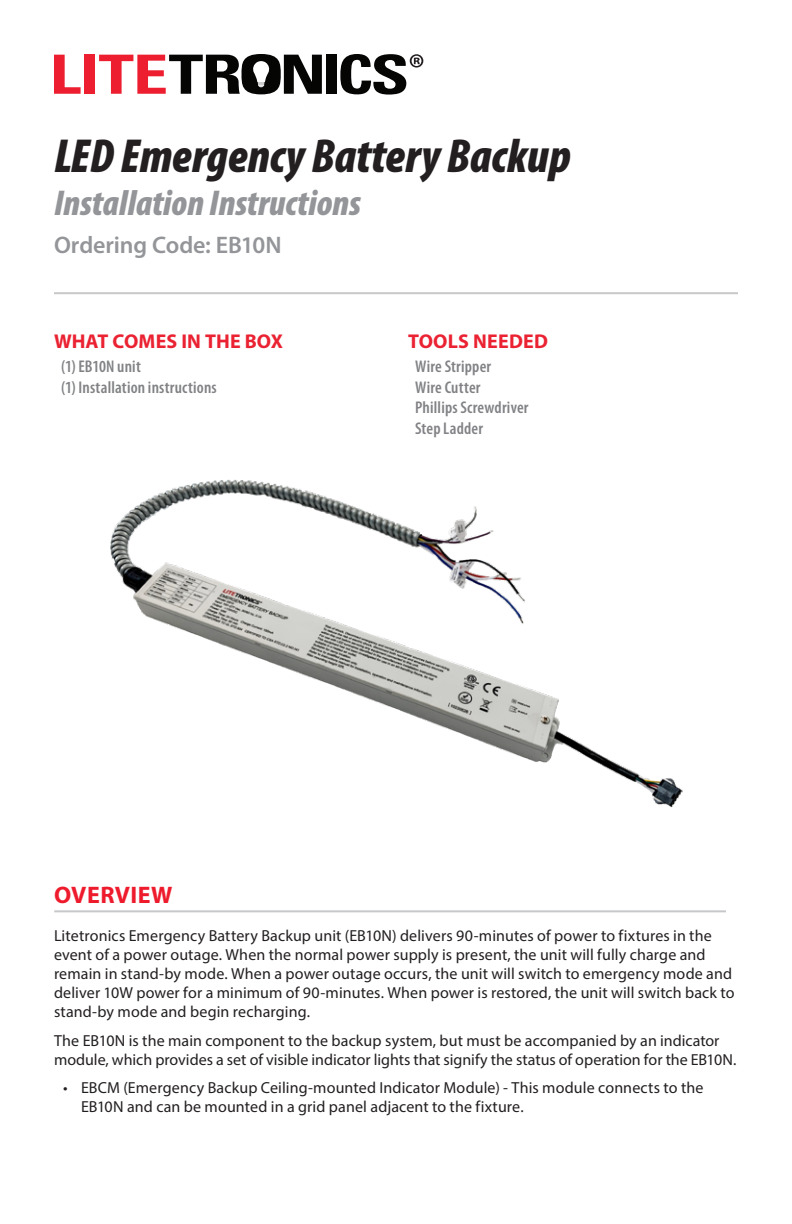
<style>
.page{position:relative;width:792px;height:1224px;background:#fff}
.page>*{position:absolute;margin:0;border:0;box-sizing:border-box;transform-origin:0 0}
.t1{font:italic 900 condensed 48px "Myriad Pro";color:#231f20}
.t2{font:italic 900 condensed 36px "Myriad Pro";color:#939598}
.t3{font:600 24px "Myriad Pro";letter-spacing:-.005em;color:#939598}
.Table___Intro_Header{font:700 24px "Myriad Pro";letter-spacing:.02em;color:#ee1b2d}
.t4{font:700 20px "Myriad Pro";letter-spacing:.01em;color:#ea2232}
.Numbers{font:600 condensed 17px "Myriad Pro";letter-spacing:.01em;color:#818285}
.t5{font:16px/19.2px "Myriad Pro";letter-spacing:.005em;color:#231f20}
</style>
<div class="page">
<hr style="left:54px;top:910px;width:672px;height:2px;background:#c7c8ca">
<hr style="left:54px;top:292px;width:684px;height:2px;background:#c7c8ca">
<svg style="left:54px;top:55px;width:27px;height:39px"></svg>
<div style="left:85px;top:55px;width:10px;height:39px;background:#ec1e2f"></div>
<svg style="left:99px;top:54px;width:223px;height:40px"></svg>
<div style="left:327px;top:55px;width:10px;height:39px;background:#050504"></div>
<svg style="left:340px;top:54px;width:83px;height:41px"></svg>
<img style="left:110px;top:479px;width:573px;height:329px">
<p class="t1" style="left:54px;top:131px;width:519px">LED Emergency Battery Backup</p>
<p class="t2" style="left:54px;top:184px;width:309px">Installation Instructions</p>
<p class="t3" style="left:54px;top:230px;width:229px">Ordering Code: EB10N</p>
<p class="t4" style="left:54px;top:329px;width:231px">WHAT COMES IN THE BOX</p>
<p class="Numbers" style="left:61px;top:357px;width:81px">(1) EB10N unit</p>
<p class="Numbers" style="left:61px;top:378px;width:157px">(1) Installation instructions</p>
<p class="t4" style="left:408px;top:329px;width:141px">TOOLS NEEDED</p>
<p class="Numbers" style="left:415px;top:357px;width:78px">Wire Stripper</p>
<p class="Numbers" style="left:415px;top:378px;width:67px">Wire Cutter</p>
<p class="Numbers" style="left:415px;top:398px;width:115px">Phillips Screwdriver</p>
<p class="Numbers" style="left:415px;top:419px;width:69px">Step Ladder</p>
<p class="Table___Intro_Header" style="left:54px;top:880px;width:120px">OVERVIEW</p>
<p class="t5" style="left:54px;top:925px;width:682px">Litetronics Emergency Battery Backup unit (EB10N) delivers 90-minutes of power to fixtures in the event of a power outage. When the normal power supply is present, the unit will fully charge and remain in stand-by mode. When a power outage occurs, the unit will switch to emergency mode and deliver 10W power for a minimum of 90-minutes. When power is restored, the unit will switch back to stand-by mode and begin recharging.</p>
<p class="t5" style="left:54px;top:1030px;width:684px">The EB10N is the main component to the backup system, but must be accompanied by an indicator module, which provides a set of visible indicator lights that signify the status of operation for the EB10N.</p>
<p class="t5" style="left:81px;top:1078px;width:624px;text-indent:-18px">• EBCM (Emergency Backup Ceiling-mounted Indicator Module) - This module connects to the<br>EB10N and can be mounted in a grid panel adjacent to the fixture.</p>
</div>
